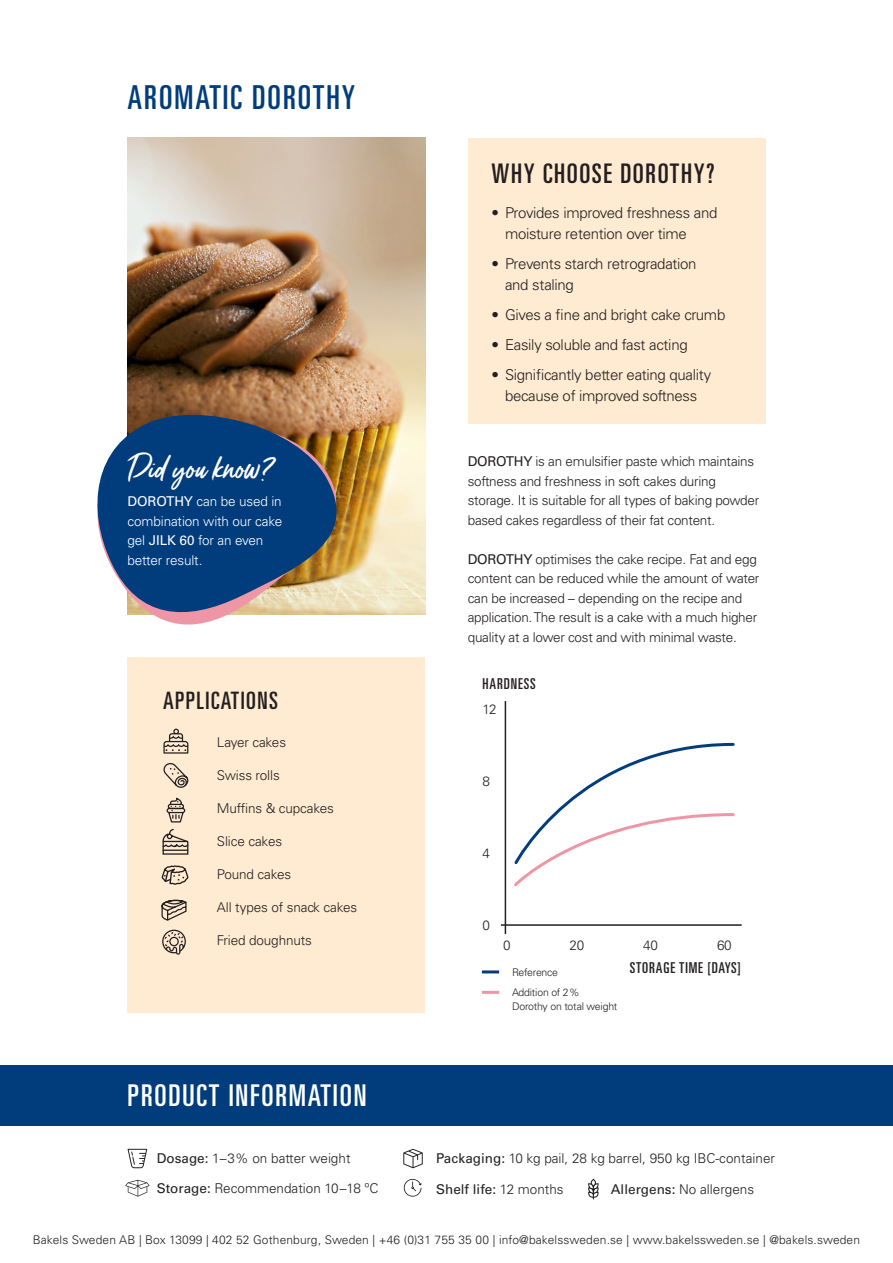
<style>
.page{position:relative;width:893px;height:1263px;background:#fff}
.page>*{position:absolute;margin:0;border:0;box-sizing:border-box;transform-origin:0 0}
.Titel_2{font:ultra-condensed 33px "Univers LT Std";letter-spacing:.06em;color:#013d7d}
.t1{font:31.5px "Gotcha";color:#fff}
.Titel_3{font:ultra-condensed 30px "Univers LT Std";letter-spacing:.06em;color:#fff}
.t2{font:ultra-condensed 27px "Univers LT Std";letter-spacing:.06em;color:#231f20}
.t3{font:ultra-condensed 24px "Univers LT Std";letter-spacing:.06em;color:#231f20}
.BRÖD_Univers{font:300 15px/21px "Univers LT Std";letter-spacing:-.02em;color:#231f20}
.t4{font:ultra-condensed 15px "Univers LT Std";letter-spacing:.06em;color:#231f20}
.bröd{font:300 13.5px/19.5px "Univers LT Std";letter-spacing:-.02em;color:#231f20}
.bröd-2{font:300 13.5px "Univers LT Std";color:#231f20}
.bröd-3{font:300 13.5px/19.5px "Univers LT Std";letter-spacing:-.01em;color:#fff}
.t5{font:13.5px "Univers LT Std";color:#231f20}
.t6{font:300 12px "Univers LT Std";letter-spacing:.01em;color:#231f20}
.bröd-4{font:300 10.5px "Univers LT Std";letter-spacing:-.02em;color:#231f20}
.s1{font-weight:400}
.s2{font-weight:300}
</style>
<div class="page">
<div style="left:468px;top:138px;width:297px;height:286px;background:#feebd1"></div>
<img style="left:128px;top:138px;width:297px;height:477px">
<svg style="left:174px;top:414px;width:190px;height:211px"></svg>
<svg style="left:97px;top:402px;width:264px;height:221px;background:#4e657e"></svg>
<hr style="left:505px;top:701px;width:1px;height:233px;background:#231f20">
<hr style="left:501px;top:924px;width:241px;height:2px;background:#231f20">
<svg style="left:514px;top:742px;width:221px;height:145px"></svg>
<hr style="left:482px;top:970px;width:17px;height:3px;background:#013d7d">
<hr style="left:482px;top:991px;width:17px;height:3px;background:#ee96a5">
<div style="left:0;top:1065px;width:893px;height:61px;background:#013d7d"></div>
<div style="left:128px;top:657px;width:297px;height:356px;background:#feebd1"></div>
<svg style="left:161px;top:899px;width:26px;height:22px"></svg>
<svg style="left:162px;top:865px;width:26px;height:20px"></svg>
<svg style="left:162px;top:829px;width:26px;height:26px"></svg>
<svg style="left:166px;top:798px;width:20px;height:24px"></svg>
<svg style="left:163px;top:763px;width:25px;height:25px"></svg>
<svg style="left:163px;top:729px;width:25px;height:25px"></svg>
<svg style="left:162px;top:930px;width:24px;height:25px"></svg>
<svg style="left:128px;top:1149px;width:19px;height:19px"></svg>
<svg style="left:403px;top:1149px;width:20px;height:19px"></svg>
<svg style="left:588px;top:1179px;width:11px;height:20px"></svg>
<svg style="left:404px;top:1179px;width:17px;height:17px"></svg>
<svg style="left:125px;top:1180px;width:25px;height:16px"></svg>
<p class="Titel_2" style="left:128px;top:79px;width:229px">AROMATIC DOROTHY</p>
<p class="t1" style="left:128px;top:447px;width:148px">Did you know?</p>
<p class="bröd-3" style="left:128px;top:492px;width:156px"><span class="s1">DOROTHY</span> can be used in combination with our cake gel <span class="s1">JILK 60</span> for an even better result.</p>
<p class="t3" style="left:163px;top:687px;width:117px">APPLICATIONS</p>
<p class="bröd" style="left:217px;top:732px;width:71px">Layer cakes</p>
<p class="bröd" style="left:217px;top:765px;width:64px">Swiss rolls</p>
<p class="bröd" style="left:217px;top:798px;width:118px">Muffins &amp; cupcakes</p>
<p class="bröd" style="left:217px;top:831px;width:67px">Slice cakes</p>
<p class="bröd" style="left:217px;top:864px;width:76px">Pound cakes</p>
<p class="bröd" style="left:217px;top:897px;width:142px">All types of snack cakes</p>
<p class="bröd" style="left:217px;top:930px;width:96px">Fried doughnuts</p>
<p class="Titel_3" style="left:128px;top:1079px;width:240px">PRODUCT INFORMATION</p>
<p class="bröd-2" style="left:157px;top:1150px;width:195px"><span class="s1">Dosage:</span> 1–3% on batter weight</p>
<p class="bröd-2" style="left:157px;top:1180px;width:223px"><span class="s1">Storage:</span> Recommendation 10–18 ºC</p>
<p class="t2" style="left:491px;top:158px;width:225px">WHY CHOOSE DOROTHY?</p>
<p class="BRÖD_Univers" style="left:505px;top:202px;width:214px;text-indent:-14px">• Provides improved freshness and moisture retention over time</p>
<p class="BRÖD_Univers" style="left:505px;top:253px;width:193px;text-indent:-14px">• Prevents starch retrogradation and staling</p>
<p class="BRÖD_Univers" style="left:491px;top:304px;width:235px">• Gives a fine and bright cake crumb</p>
<p class="BRÖD_Univers" style="left:491px;top:334px;width:198px">• Easily soluble and fast acting</p>
<p class="BRÖD_Univers" style="left:491px;top:364px;width:221px;text-align:center">• Significantly better eating quality because of improved softness</p>
<p class="bröd" style="left:468px;top:452px;width:293px"><span class="s1">DOROTHY</span> is an emulsifier paste which maintains softness and freshness in soft cakes during storage. It is suitable for all types of baking powder based cakes regardless of their fat content.</p>
<p class="bröd" style="left:468px;top:549px;width:293px"><span class="s1">DOROTHY</span> optimises the cake recipe. Fat and egg content can be reduced while the amount of water can be increased – depending on the recipe and application. The result is a cake with a much higher quality at a lower cost and with minimal waste.</p>
<p class="t4" style="left:483px;top:675px;width:55px">HARDNESS</p>
<p class="bröd" style="left:483px;top:700px;width:16px">12</p>
<p class="bröd" style="left:483px;top:772px;width:9px">8</p>
<p class="bröd" style="left:483px;top:844px;width:9px">4</p>
<p class="bröd" style="left:483px;top:916px;width:9px">0</p>
<p class="bröd" style="left:503px;top:935px;width:9px">0</p>
<p class="bröd" style="left:570px;top:935px;width:16px">20</p>
<p class="bröd" style="left:643px;top:935px;width:16px">40</p>
<p class="bröd" style="left:717px;top:935px;width:16px">60</p>
<p class="bröd-4" style="left:512px;top:966px;width:48px">Reference</p>
<p class="bröd-4" style="left:512px;top:986px;width:69px">Addition of 2%</p>
<p class="bröd-4" style="left:512px;top:999px;width:107px">Dorothy on total weight</p>
<p class="t4" style="left:630px;top:959px;width:113px">STORAGE TIME [DAYS]</p>
<p class="bröd-2" style="left:436px;top:1150px;width:340px"><span class="s1">Packaging:</span> 10 kg pail, 28 kg barrel, 950 kg IBC-container</p>
<p class="t5" style="left:436px;top:1181px;width:129px">Shelf life: <span class="s2">12 months</span></p>
<p class="bröd-2" style="left:611px;top:1181px;width:145px"><span class="s1">Allergens:</span> No allergens</p>
<p class="t6" style="left:33px;top:1233px;width:829px">Bakels Sweden AB | Box 13099 | 402 52 Gothenburg, Sweden | +46 (0)31 755 35 00 | info@bakelssweden.se | www.bakelssweden.se | @bakels.sweden</p>
</div>
